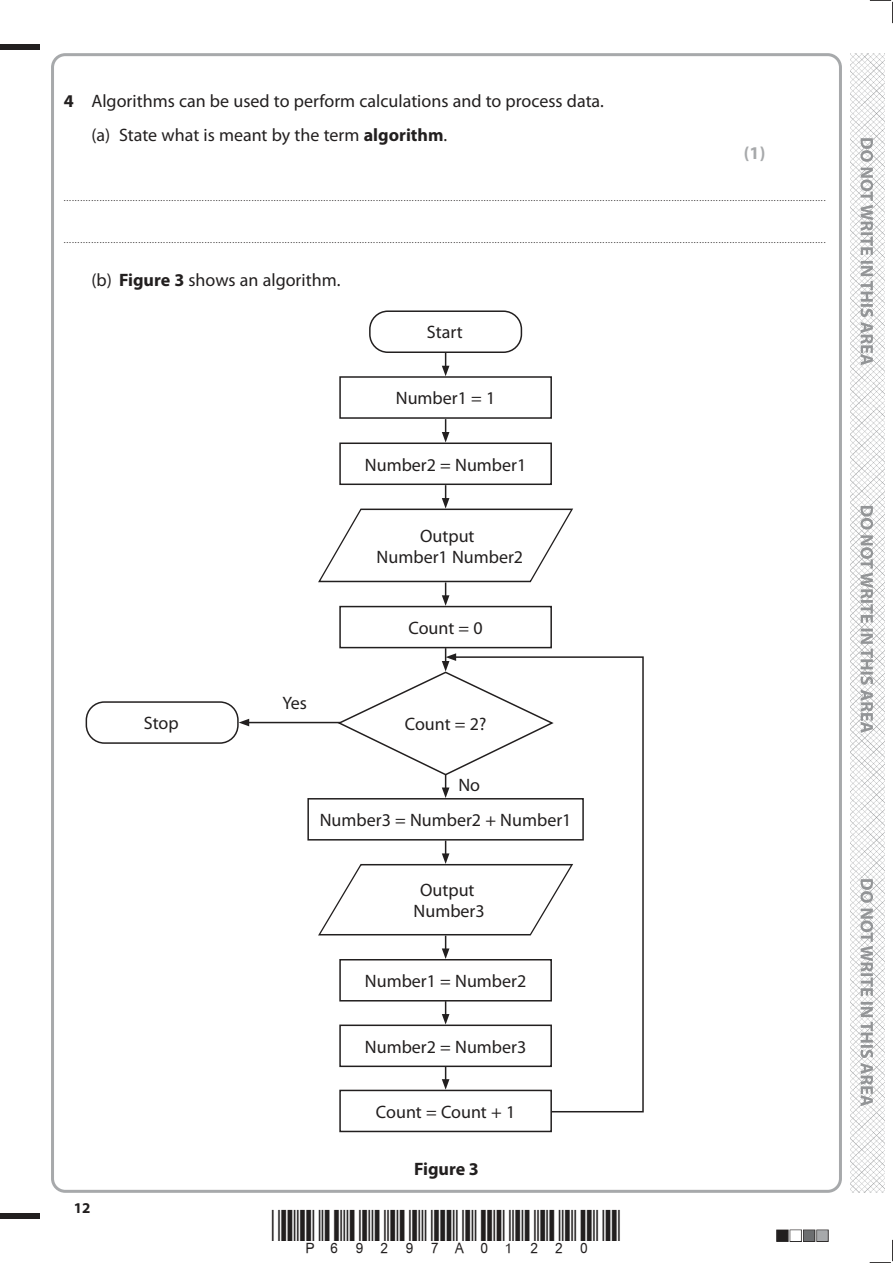
<style>
.page{position:relative;width:893px;height:1263px;background:#fff}
.page>*{position:absolute;margin:0;border:0;box-sizing:border-box;transform-origin:0 0}
.t1{font:18px/21px "Myriad Pro";color:#221f1f;text-align:center}
.t2{font:700 18px "Myriad Pro";color:#221f1f}
.t3{font:700 18px "Myriad Pro";color:#a7a9ab}
.t4{font:700 15px "Myriad Pro";color:#221f1f}
.t5{font:9px "Myriad Pro";color:#221f1f}
.s1{font-weight:700}
</style>
<div class="page">
<div style="left:0;top:44px;width:40px;height:5px;background:#221f1f"></div>
<div style="left:0;top:1214px;width:40px;height:5px;background:#221f1f"></div>
<svg style="left:870px;top:0;width:23px;height:23px"></svg>
<svg style="left:870px;top:1240px;width:23px;height:23px"></svg>
<img style="left:850px;top:53px;width:34px;height:1140px">
<svg style="left:860px;top:138px;width:13px;height:968px"></svg>
<div style="left:339px;top:1090px;width:213px;height:42px;border:2px solid #221f1f"></div>
<div style="left:369px;top:310px;width:153px;height:43px;border:2px solid #221f1f;border-radius:18px"></div>
<svg style="left:442px;top:353px;width:7px;height:23px"></svg>
<div style="left:339px;top:376px;width:213px;height:43px;border:2px solid #221f1f"></div>
<svg style="left:442px;top:419px;width:7px;height:23px"></svg>
<div style="left:339px;top:442px;width:213px;height:43px;border:2px solid #221f1f"></div>
<svg style="left:318px;top:485px;width:255px;height:121px"></svg>
<div style="left:339px;top:606px;width:213px;height:42px;border:2px solid #221f1f"></div>
<div style="left:307px;top:798px;width:277px;height:42px;border:2px solid #221f1f"></div>
<svg style="left:317px;top:840px;width:135px;height:119px"></svg>
<div style="left:339px;top:959px;width:213px;height:42px;border:2px solid #221f1f"></div>
<svg style="left:442px;top:1001px;width:7px;height:23px"></svg>
<div style="left:339px;top:1024px;width:213px;height:43px;border:2px solid #221f1f"></div>
<svg style="left:442px;top:1066px;width:7px;height:24px"></svg>
<svg style="left:452px;top:656px;width:192px;height:457px"></svg>
<div style="left:86px;top:701px;width:153px;height:43px;border:2px solid #221f1f;border-radius:18px"></div>
<svg style="left:336px;top:648px;width:219px;height:150px"></svg>
<hr style="left:247px;top:722px;width:93px;height:1px;background:#221f1f">
<svg style="left:239px;top:719px;width:10px;height:7px"></svg>
<h1 class="t1" style="left:91px;top:86px;width:514px;line-height:33.8px;text-align:left;text-indent:-28px"><span class="s1">4</span> Algorithms can be used to perform calculations and to process data. (a) State what is meant by the term <span class="s1">algorithm</span>.</h1>
<h1 class="t3" style="left:744px;top:146px;width:23px">(1)</h1>
<p class="t5" style="left:64px;top:195px;width:763px">....................................................................................................................................................................................................................................................................................</p>
<p class="t5" style="left:64px;top:237px;width:763px">....................................................................................................................................................................................................................................................................................</p>
<h1 class="t1" style="left:91px;top:271px;width:251px">(b) <span class="s1">Figure 3</span> shows an algorithm.</h1>
<h1 class="t1" style="left:427px;top:323px;width:37px">Start</h1>
<h1 class="t1" style="left:396px;top:389px;width:101px">Number1 = 1</h1>
<h1 class="t1" style="left:365px;top:455px;width:163px">Number2 = Number1</h1>
<h1 class="t1" style="left:377px;top:527px;width:148px">Output<br>Number1 Number2</h1>
<h1 class="t1" style="left:282px;top:694px;width:26px">Yes</h1>
<h1 class="t1" style="left:408px;top:619px;width:76px">Count = 0</h1>
<h1 class="t1" style="left:144px;top:714px;width:36px">Stop</h1>
<h1 class="t1" style="left:405px;top:715px;width:83px">Count = 2?</h1>
<h1 class="t1" style="left:458px;top:776px;width:23px">No</h1>
<h1 class="t1" style="left:320px;top:811px;width:253px">Number3 = Number2 + Number1</h1>
<h1 class="t1" style="left:414px;top:881px;width:73px">Output<br>Number3</h1>
<h1 class="t1" style="left:365px;top:972px;width:163px">Number1 = Number2</h1>
<h1 class="t1" style="left:365px;top:1037px;width:163px">Number2 = Number3</h1>
<h1 class="t1" style="left:376px;top:1103px;width:141px">Count = Count + 1</h1>
<h2 class="t4" style="left:74px;top:1202px;width:18px">12</h2>
<h1 class="t2" style="left:414px;top:1162px;width:66px">Figure 3</h1>
</div>
